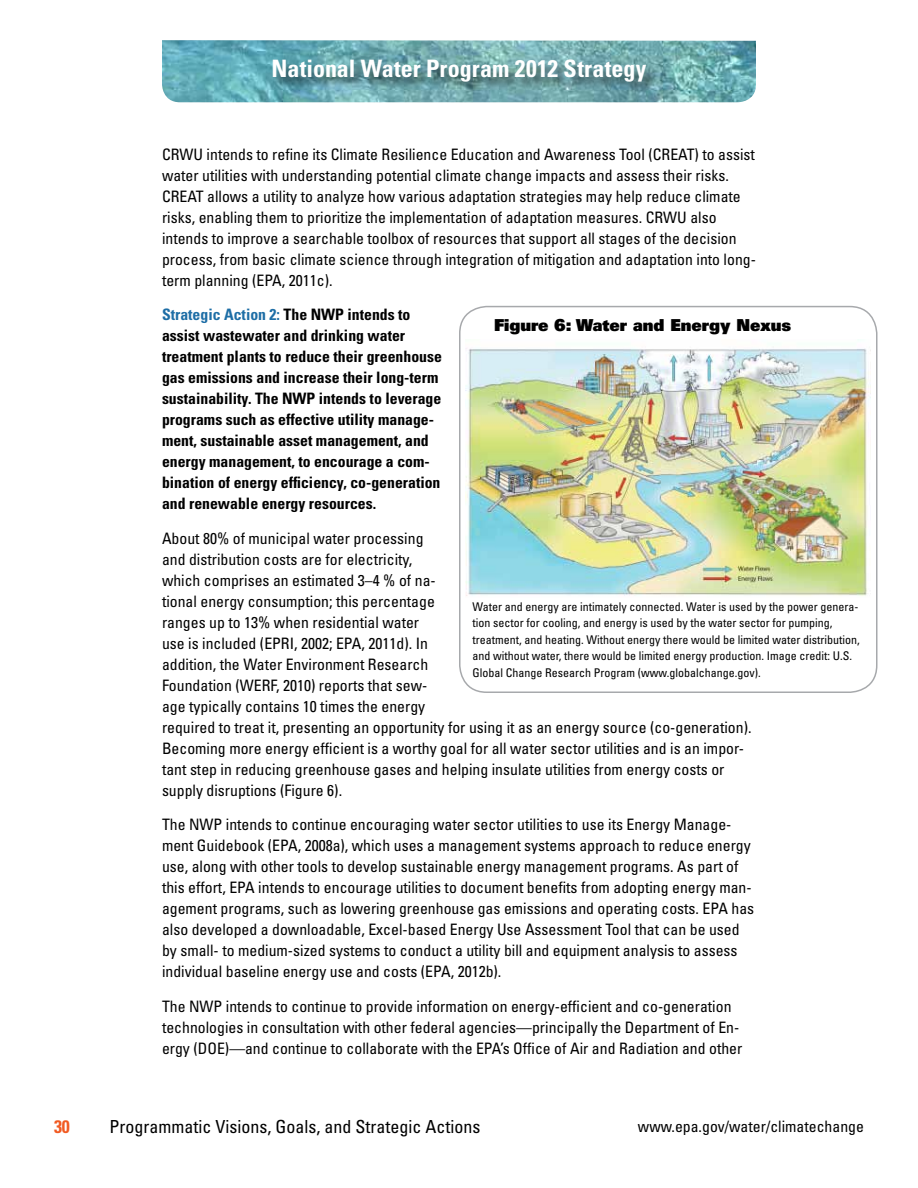
<style>
.page{position:relative;width:918px;height:1188px;background:#fff}
.page>*{position:absolute;margin:0;border:0;box-sizing:border-box;transform-origin:0 0}
.t1{font:700 condensed 24px "Univers LT Std";letter-spacing:.005em;color:#fff}
.t2{font:condensed 18px "Univers LT Std";color:#000}
.t3{font:700 condensed 18px "Univers LT Std";color:#f15a22}
.body_text{font:16.5px "Univers LT Std X Black";color:#000}
.main_body_text{font:condensed 15.75px/21px "Univers LT Std";color:#000}
.main_body_text-2{font:700 condensed 15.75px/21px "Univers LT Std";color:#000}
.chart_caption{font:condensed 12px/16.5px "Univers LT Std";color:#000}
.s1{color:#1e6ea6}
</style>
<div class="page">
<img style="left:162px;top:40px;width:594px;height:62px">
<div style="left:273px;top:59px;width:385px;height:36px;background:#000;opacity:.5"></div>
<img style="left:466px;top:348px;width:405px;height:248px">
<div style="left:459px;top:306px;width:419px;height:387px;border:2px solid #a7a9ac;border-radius:27px"></div>
<h1 class="t1" style="left:272px;top:54px;width:376px">National Water Program 2012 Strategy</h1>
<p class="main_body_text" style="left:162px;top:144px;width:596px">CRWU intends to refine its Climate Resilience Education and Awareness Tool (CREAT) to assist water utilities with understanding potential climate change impacts and assess their risks.<br>CREAT allows a utility to analyze how various adaptation strategies may help reduce climate risks, enabling them to prioritize the implementation of adaptation measures. CRWU also intends to improve a searchable toolbox of resources that support all stages of the decision process, from basic climate science through integration of mitigation and adaptation into long&shy;term planning (EPA, 2011c).</p>
<p class="main_body_text-2" style="left:162px;top:304px;width:281px"><span class="s1">Strategic Action 2:</span> The NWP intends to assist wastewater and drinking water treatment plants to reduce their greenhouse gas emissions and increase their long-term sustainability. The NWP intends to leverage programs such as effective utility manage&shy;ment, sustainable asset management, and energy management, to encourage a com&shy;bination of energy efficiency, co-generation and renewable energy resources.</p>
<p class="main_body_text" style="left:162px;top:528px;width:591px">About 80% of municipal water processing<br>and distribution costs are for electricity,<br>which comprises an estimated 3–4 % of na-<br>tional energy consumption; this percentage<br>ranges up to 13% when residential water<br>use is included (EPRI, 2002; EPA, 2011d). In<br>addition, the Water Environment Research<br>Foundation (WERF, 2010) reports that sew-<br>age typically contains 10 times the energy<br>required to treat it, presenting an opportunity for using it as an energy source (co-generation).<br>Becoming more energy efficient is a worthy goal for all water sector utilities and is an impor&shy;tant step in reducing greenhouse gases and helping insulate utilities from energy costs or supply disruptions (Figure 6).</p>
<p class="main_body_text" style="left:162px;top:814px;width:594px">The NWP intends to continue encouraging water sector utilities to use its Energy Manage&shy;ment Guidebook (EPA, 2008a), which uses a management systems approach to reduce energy use, along with other tools to develop sustainable energy management programs. As part of this effort, EPA intends to encourage utilities to document benefits from adopting energy man&shy;agement programs, such as lowering greenhouse gas emissions and operating costs. EPA has also developed a downloadable, Excel-based Energy Use Assessment Tool that can be used by small- to medium-sized systems to conduct a utility bill and equipment analysis to assess individual baseline energy use and costs (EPA, 2012b).</p>
<p class="main_body_text" style="left:162px;top:996px;width:582px">The NWP intends to continue to provide information on energy-efficient and co-generation technologies in consultation with other federal agencies—principally the Department of En&shy;ergy (DOE)—and continue to collaborate with the EPA’s Office of Air and Radiation and other</p>
<p class="body_text" style="left:494px;top:314px;width:299px">Figure 6: Water and Energy Nexus</p>
<p class="chart_caption" style="left:472px;top:598px;width:389px">Water and energy are intimately connected. Water is used by the power genera&shy;tion sector for cooling, and energy is used by the water sector for pumping, treatment, and heating. Without energy there would be limited water distribution, and without water, there would be limited energy production. Image credit: U.S.<br>Global Change Research Program (www.globalchange.gov).</p>
<p class="t3" style="left:54px;top:1116px;width:17px">30</p>
<p class="t2" style="left:110px;top:1115px;width:372px">Programmatic Visions, Goals, and Strategic Actions</p>
<p class="main_body_text" style="left:638px;top:1116px;width:228px">www.epa.gov/water/climatechange</p>
</div>
